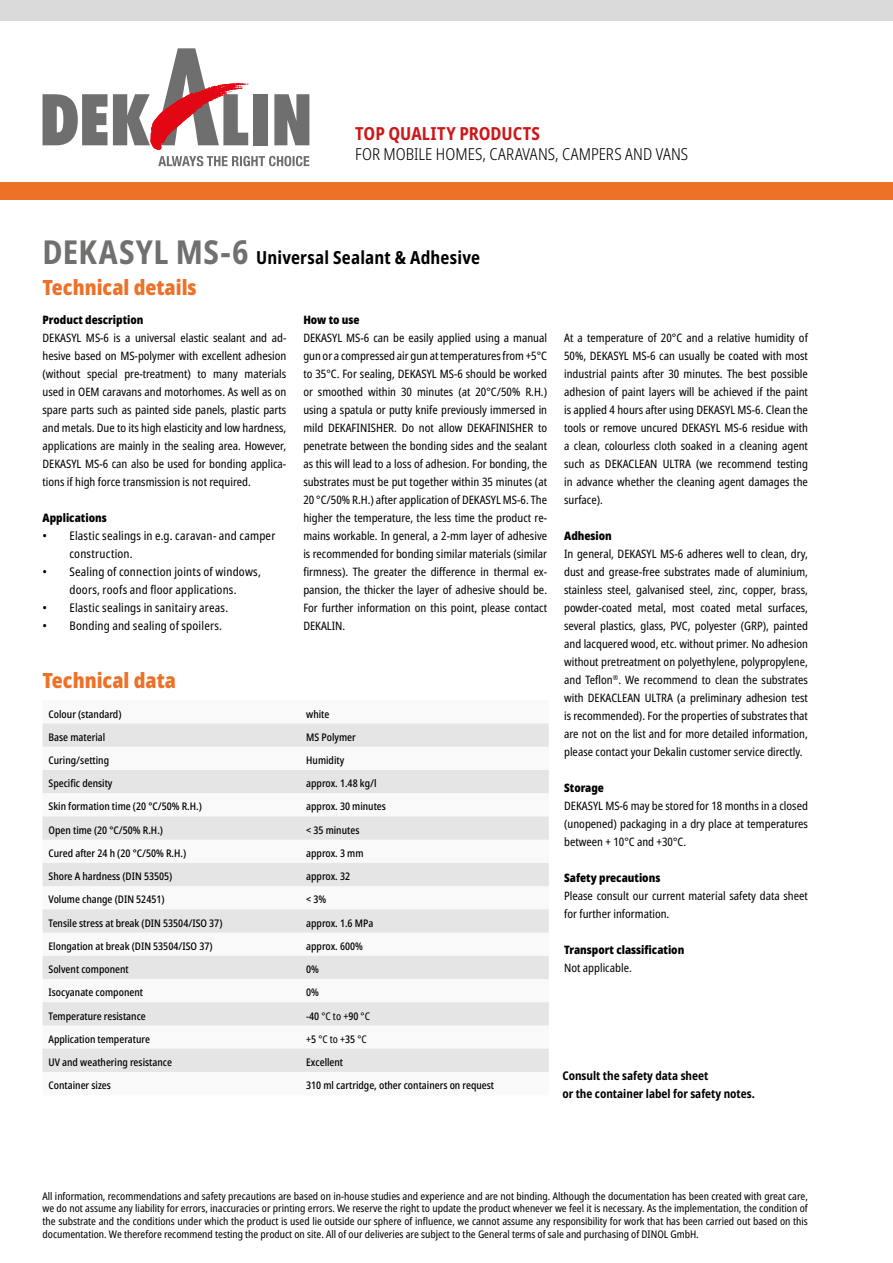
<style>
.page{position:relative;width:893px;height:1263px;background:#fff}
.page>*{position:absolute;margin:0;border:0;box-sizing:border-box;transform-origin:0 0}
.t1{font:900 condensed 21px "Noto Sans";color:#ee7128}
.t2{font:700 condensed 18px "Noto Sans";letter-spacing:.01em;color:#000}
.t3{font:700 condensed 18px "Noto Sans";color:#cd1719}
.t4{font:300 condensed 16.5px "Noto Sans";color:#000}
.t5{font:condensed 12px/18px "Noto Sans";letter-spacing:.015em;color:#000}
.t6{font:700 condensed 12px/18px "Noto Sans";color:#000}
.t7{font:condensed 11.7px/18px "Noto Sans";color:#000;text-align:justify}
.t8{font:900 condensed 11.7px "Noto Sans";color:#000}
.t9{font:condensed 10.5px/12.6px "Noto Sans";color:#000;text-align:justify}
.t10{font:500 condensed 10.5px "Noto Sans";color:#000}
.s1{font-size:33px;color:#70706f}
.s2{font-weight:500}
</style>
<div class="page">
<div style="left:0;top:0;width:893px;height:21px;background:#dadada"></div>
<svg style="left:43px;top:94px;width:64px;height:51px"></svg>
<div style="left:253px;top:94px;width:14px;height:51px;background:#706f6f"></div>
<svg style="left:274px;top:94px;width:35px;height:51px;background:#828181"></svg>
<svg style="left:113px;top:48px;width:135px;height:102px"></svg>
<svg style="left:158px;top:156px;width:151px;height:10px"></svg>
<div style="left:0;top:183px;width:893px;height:17px;background:#ee7128"></div>
<svg style="left:43px;top:723px;width:506px;height:349px;fill:#e5e5e5"></svg>
<h2 class="t3" style="left:355px;top:121px;width:186px">TOP QUALITY PRODUCTS</h2>
<h3 class="t4" style="left:355px;top:143px;width:335px">FOR MOBILE HOMES, CARAVANS, CAMPERS AND VANS</h3>
<h2 class="t2" style="left:43px;top:244px;width:439px"><span class="s1">DEKASYL MS-6</span> Universal Sealant &amp; Adhesive</h2>
<h1 class="t1" style="left:43px;top:272px;width:156px">Technical details</h1>
<p class="t8" style="left:43px;top:311px;width:103px">Product description</p>
<p class="t7" style="left:43px;top:329px;width:245px">DEKASYL MS-6 is a universal elastic sealant and ad&shy;hesive based on MS-polymer with excellent adhesion (without special pre-treatment) to many materials used in OEM caravans and motorhomes. As well as on spare parts such as painted side panels, plastic parts and metals. Due to its high elasticity and low hardness, applications are mainly in the sealing area. However, DEKASYL MS-6 can also be used for bonding applica&shy;tions if high force transmission is not required.</p>
<p class="t8" style="left:43px;top:509px;width:66px">Applications</p>
<p class="t5" style="left:70px;top:527px;width:207px;text-indent:-27px">• Elastic sealings in e.g. caravan- and camper construction.</p>
<p class="t5" style="left:43px;top:563px;width:220px;text-align:center">• Sealing of connection joints of windows, doors, roofs and floor applications.</p>
<p class="t5" style="left:43px;top:599px;width:187px">• Elastic sealings in sanitairy areas.</p>
<p class="t5" style="left:43px;top:617px;width:181px">• Bonding and sealing of spoilers.</p>
<p class="t8" style="left:303px;top:311px;width:58px">How to use</p>
<p class="t7" style="left:303px;top:329px;width:245px">DEKASYL MS-6 can be easily applied using a manual gun or a compressed air gun at temperatures from +5°C to 35°C. For sealing, DEKASYL MS-6 should be worked or smoothed within 30 minutes (at 20°C/50% R.H.) using a spatula or putty knife previously immersed in mild DEKAFINISHER. Do not allow DEKAFINISHER to penetrate between the bonding sides and the sealant as this will lead to a loss of adhesion. For bonding, the substrates must be put together within 35 minutes (at 20 °C/50% R.H.) after application of DEKASYL MS-6. The higher the temperature, the less time the product re&shy;mains workable. In general, a 2-mm layer of adhesive is recommended for bonding similar materials (similar firmness). The greater the difference in thermal ex&shy;pansion, the thicker the layer of adhesive should be.<br>For further information on this point, please contact DEKALIN.</p>
<p class="t7" style="left:564px;top:329px;width:245px">At a temperature of 20°C and a relative humidity of 50%, DEKASYL MS-6 can usually be coated with most industrial paints after 30 minutes. The best possible adhesion of paint layers will be achieved if the paint is applied 4 hours after using DEKASYL MS-6. Clean the tools or remove uncured DEKASYL MS-6 residue with a clean, colourless cloth soaked in a cleaning agent such as DEKACLEAN ULTRA (we recommend testing in advance whether the cleaning agent damages the surface).</p>
<p class="t8" style="left:564px;top:527px;width:49px">Adhesion</p>
<p class="t7" style="left:564px;top:545px;width:245px">In general, DEKASYL MS-6 adheres well to clean, dry, dust and grease-free substrates made of aluminium, stainless steel, galvanised steel, zinc, copper, brass, powder-coated metal, most coated metal surfaces, several plastics, glass, PVC, polyester (GRP), painted and lacquered wood, etc. without primer. No adhesion without pretreatment on polyethylene, polypropylene, and Teflon<sup>®</sup>. We recommend to clean the substrates with DEKACLEAN ULTRA (a preliminary adhesion test is recommended). For the properties of substrates that are not on the list and for more detailed information, please contact your Dekalin customer service directly.</p>
<p class="t8" style="left:564px;top:779px;width:41px">Storage</p>
<p class="t7" style="left:564px;top:797px;width:245px">DEKASYL MS-6 may be stored for 18 months in a closed (unopened) packaging in a dry place at temperatures between + 10°C and +30°C.</p>
<p class="t8" style="left:564px;top:869px;width:98px">Safety precautions</p>
<p class="t7" style="left:564px;top:887px;width:245px">Please consult our current material safety data sheet for further information.</p>
<p class="t8" style="left:564px;top:941px;width:122px">Transport classification</p>
<p class="t7" style="left:564px;top:959px;width:69px">Not applicable.</p>
<h1 class="t1" style="left:43px;top:664px;width:135px">Technical data</h1>
<p class="t10" style="left:49px;top:706px;width:75px">Colour (standard)</p>
<p class="t10" style="left:306px;top:706px;width:25px">white</p>
<p class="t10" style="left:49px;top:730px;width:58px">Base material</p>
<p class="t10" style="left:306px;top:730px;width:51px">MS Polymer</p>
<p class="t10" style="left:49px;top:753px;width:62px">Curing/setting</p>
<p class="t10" style="left:306px;top:753px;width:40px">Humidity</p>
<p class="t10" style="left:49px;top:776px;width:65px">Specific density</p>
<p class="t10" style="left:306px;top:776px;width:72px">approx. 1.48 kg/l</p>
<p class="t10" style="left:49px;top:799px;width:155px">Skin formation time (20 °C/50% R.H.)</p>
<p class="t10" style="left:306px;top:799px;width:81px">approx. 30 minutes</p>
<p class="t10" style="left:49px;top:822px;width:116px">Open time (20 °C/50% R.H.)</p>
<p class="t10" style="left:306px;top:822px;width:55px">&lt; 35 minutes</p>
<p class="t10" style="left:49px;top:846px;width:139px">Cured after 24 h (20 °C/50% R.H.)</p>
<p class="t10" style="left:306px;top:846px;width:59px">approx. 3 mm</p>
<p class="t10" style="left:49px;top:869px;width:125px">Shore A hardness (DIN 53505)</p>
<p class="t10" style="left:306px;top:869px;width:45px">approx. 32</p>
<p class="t10" style="left:49px;top:892px;width:118px">Volume change (DIN 52451)</p>
<p class="t10" style="left:306px;top:892px;width:22px">&lt; 3%</p>
<p class="t10" style="left:49px;top:915px;width:175px">Tensile stress at break (DIN 53504/ISO 37)</p>
<p class="t10" style="left:306px;top:915px;width:69px">approx. 1.6 MPa</p>
<p class="t10" style="left:49px;top:939px;width:166px">Elongation at break (DIN 53504/ISO 37)</p>
<p class="t10" style="left:306px;top:939px;width:58px">approx. 600%</p>
<p class="t10" style="left:49px;top:962px;width:82px">Solvent component</p>
<p class="t10" style="left:306px;top:962px;width:14px">0%</p>
<p class="t10" style="left:49px;top:985px;width:96px">Isocyanate component</p>
<p class="t10" style="left:306px;top:985px;width:14px">0%</p>
<p class="t10" style="left:49px;top:1008px;width:99px">Temperature resistance</p>
<p class="t9" style="left:306px;top:1010px;width:65px">-<span class="s2">40</span> °C to +<span class="s2">90</span> °C</p>
<p class="t10" style="left:49px;top:1031px;width:103px">Application temperature</p>
<p class="t9" style="left:306px;top:1033px;width:62px">+<span class="s2">5</span> °C to +<span class="s2">35</span> °C</p>
<p class="t10" style="left:49px;top:1055px;width:125px">UV and weathering resistance</p>
<p class="t10" style="left:306px;top:1055px;width:39px">Excellent</p>
<p class="t10" style="left:49px;top:1078px;width:64px">Container sizes</p>
<p class="t10" style="left:306px;top:1078px;width:189px">310 ml cartridge, other containers on request</p>
<p class="t6" style="left:562px;top:1067px;width:194px">Consult the safety data sheet<br>or the container label for safety notes.</p>
<p class="t9" style="left:43px;top:1190px;width:767px">All information, recommendations and safety precautions are based on in-house studies and experience and are not binding. Although the documentation has been created with great care, we do not assume any liability for errors, inaccuracies or printing errors. We reserve the right to update the product whenever we feel it is necessary. As the implementation, the condition of the substrate and the conditions under which the product is used lie outside our sphere of influence, we cannot assume any responsibility for work that has been carried out based on this documentation. We therefore recommend testing the product on site. All of our deliveries are subject to the General terms of sale and purchasing of DINOL GmbH.</p>
</div>
